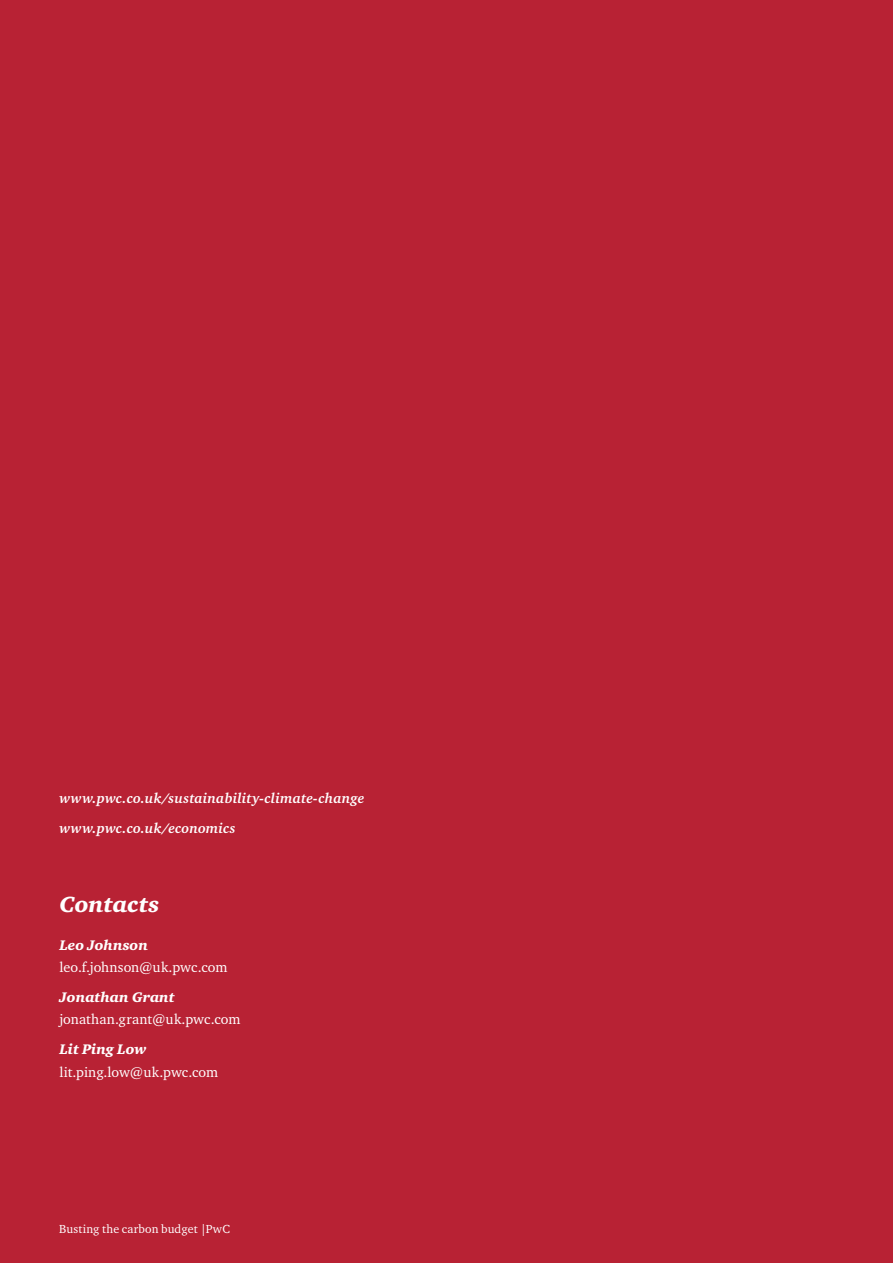
<style>
.page{position:relative;width:893px;height:1263px;background:#b82234}
.page>*{position:absolute;margin:0;border:0;box-sizing:border-box;transform-origin:0 0}
.t1{font:italic 900 22.5px "Charter ITC Std";color:#fff}
.t2{font:14.25px "Charter ITC Std";letter-spacing:.005em;color:#fff}
.t3{font:italic 700 14.25px/30.8px "Charter ITC Std";letter-spacing:.01em;color:#fff}
.t4{font:italic 900 14.25px "Charter ITC Std";color:#fff}
.t5{font:12px "Charter ITC Std";letter-spacing:.01em;color:#fff}
</style>
<div class="page">
<p class="t3" style="left:60px;top:782px;width:306px">www.pwc.co.uk/sustainability-climate-change www.pwc.co.uk/economics</p>
<h1 class="t1" style="left:60px;top:890px;width:101px">Contacts</h1>
<p class="t4" style="left:60px;top:936px;width:90px">Leo Johnson</p>
<p class="t2" style="left:60px;top:958px;width:169px">leo.f.johnson@uk.pwc.com</p>
<p class="t4" style="left:60px;top:988px;width:117px">Jonathan Grant</p>
<p class="t2" style="left:60px;top:1010px;width:182px">jonathan.grant@uk.pwc.com</p>
<p class="t4" style="left:60px;top:1040px;width:89px">Lit Ping Low</p>
<p class="t2" style="left:60px;top:1063px;width:160px">lit.ping.low@uk.pwc.com</p>
<p class="t5" style="left:59px;top:1221px;width:173px">Busting the carbon budget |PwC</p>
</div>
